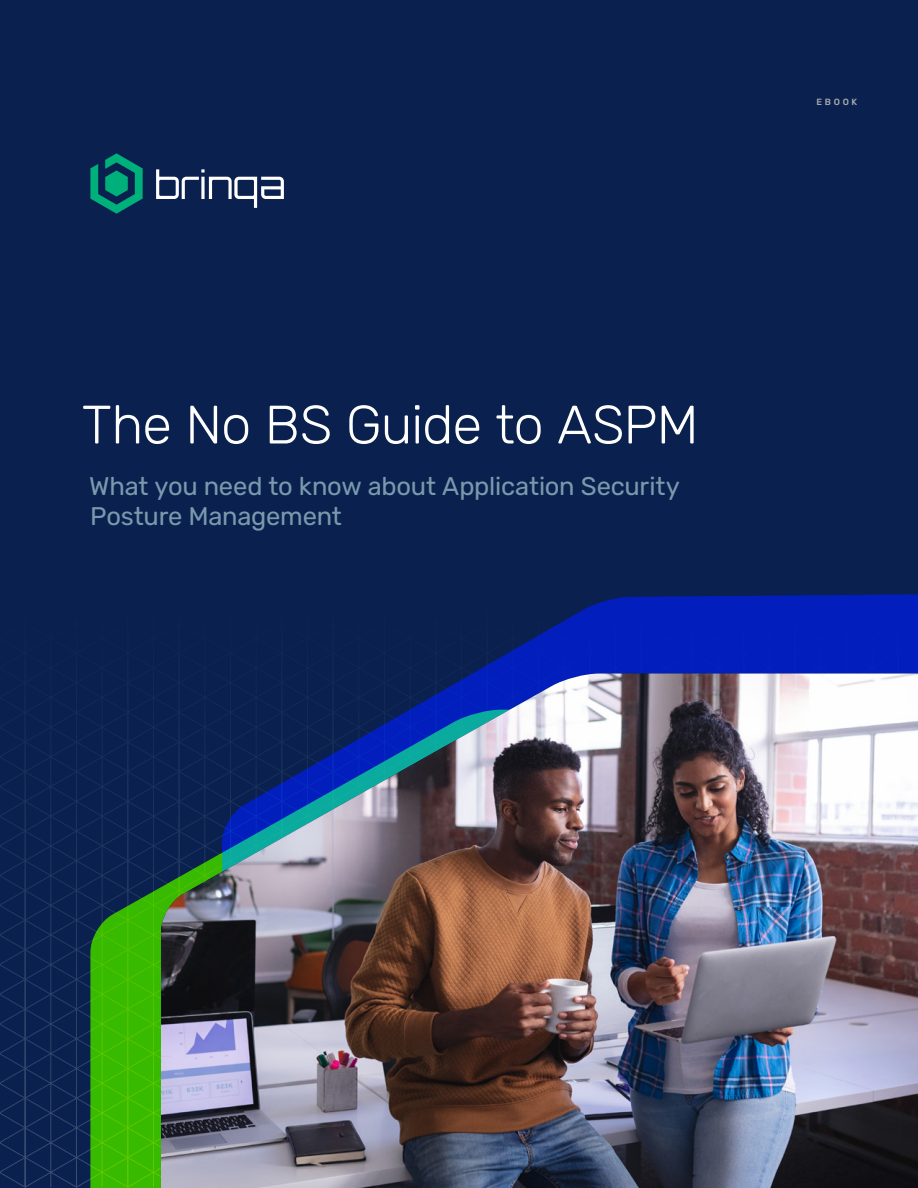
<style>
.page{position:relative;width:918px;height:1188px;background:#fff}
.page>*{position:absolute;margin:0;border:0;box-sizing:border-box;transform-origin:0 0}
.t1{font:300 54px "Rubik";letter-spacing:-.02em;color:#fff}
.Feature_Description{font:25.5px/29.4px "Rubik";letter-spacing:-.01em;color:#7a99ac}
.Document_Title{font:500 9px "Rubik";letter-spacing:.3em;color:#a8a9ad}
</style>
<div class="page">
<div style="left:437px;top:0;width:481px;height:592px;background:#0a214f"></div>
<div style="left:0;top:0;width:437px;height:592px;background:#0a214f"></div>
<div style="left:24px;top:0;width:413px;height:298px;background:#0a214f"></div>
<svg style="left:0;top:592px;width:90px;height:595px"></svg>
<div style="left:24px;top:592px;width:413px;height:300px;background:#0a214f"></div>
<svg style="left:90px;top:710px;width:71px;height:478px;fill:#38ba00"></svg>
<svg style="left:222px;top:594px;width:696px;height:80px;fill:#0220bd"></svg>
<img style="left:161px;top:674px;width:757px;height:514px">
<svg style="left:156px;top:169px;width:128px;height:39px"></svg>
<svg style="left:90px;top:153px;width:53px;height:61px"></svg>
<p class="t1" style="left:82px;top:395px;width:618px">The No BS Guide to ASPM</p>
<p class="Feature_Description" style="left:89px;top:473px;width:592px">What you need to know about Application Security<br>Posture Management</p>
<p class="Document_Title" style="left:817px;top:96px;width:42px">EBOOK</p>
</div>
